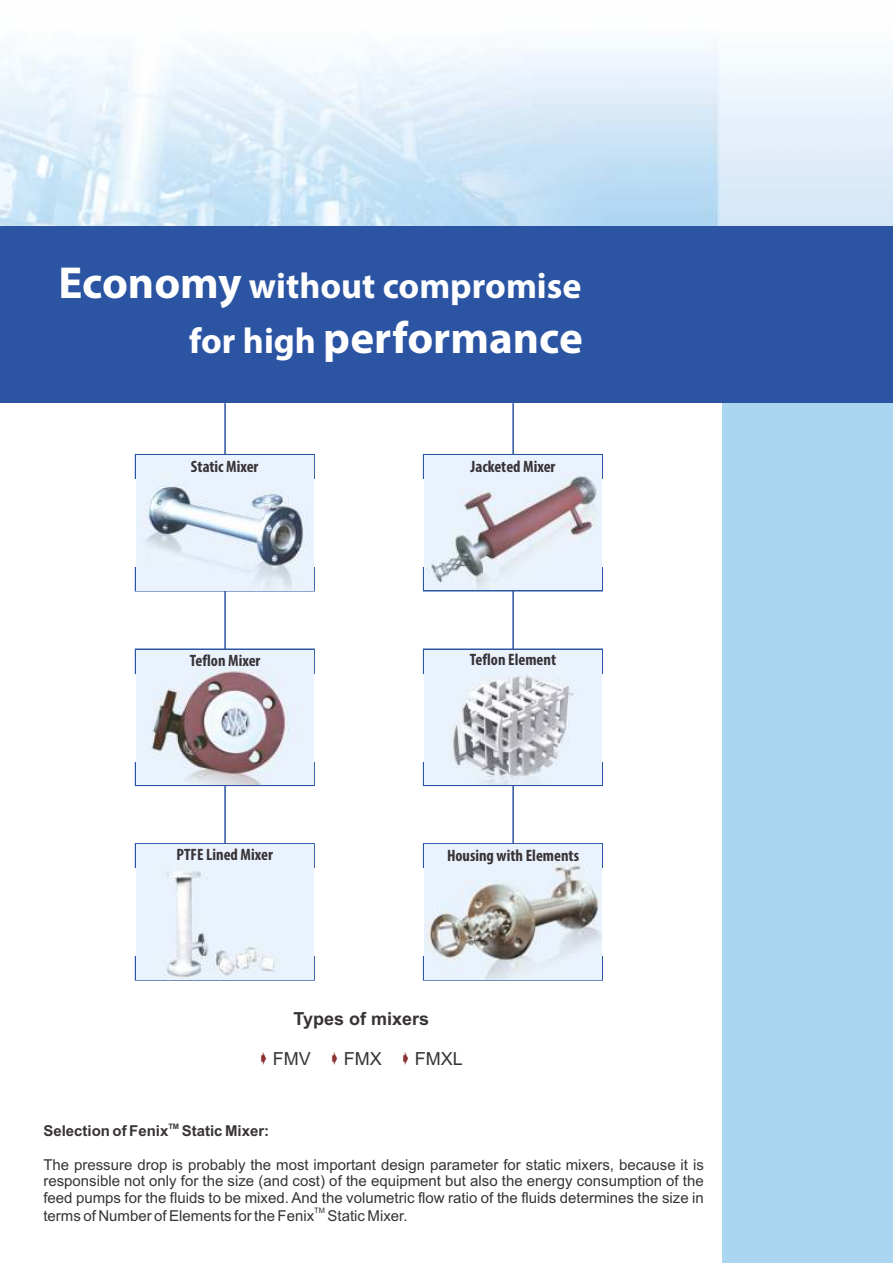
<style>
.page{position:relative;width:893px;height:1263px;background:#fff}
.page>*{position:absolute;margin:0;border:0;box-sizing:border-box;transform-origin:0 0}
.t1{font:700 45px "Myriad Pro";color:#fff}
.t2{font:700 36px "Myriad Pro";color:#fff}
.t3{font:700 18px "Arial";color:#383336}
.t4{font:18px "Arial";color:#383336}
.t5{font:700 condensed 16.5px "Myriad Pro";color:#383336}
.t6{font:15px/16.8px "Arial";color:#383336;text-align:justify}
.t7{font:700 15px "Arial";color:#383336}
.t8{font:700 7.5px "Arial";color:#383336}
.t9{font:7.5px "Arial";color:#383336}
.s1{font-size:45px}
.s2{font-size:36px}
</style>
<div class="page">
<img style="left:0;top:44px;width:893px;height:182px">
<div style="left:0;top:226px;width:893px;height:177px;background:#2b54a3"></div>
<div style="left:723px;top:403px;width:170px;height:860px;background:#abd6f2"></div>
<hr style="left:224px;top:403px;width:2px;height:455px;background:#2b54a3">
<svg style="left:134px;top:453px;width:181px;height:139px"></svg>
<div style="left:121px;top:479px;width:207px;height:88px;background:#fff"></div>
<svg style="left:134px;top:648px;width:181px;height:139px"></svg>
<div style="left:121px;top:674px;width:207px;height:87px;background:#fff"></div>
<hr style="left:512px;top:403px;width:2px;height:455px;background:#2b54a3">
<svg style="left:422px;top:453px;width:181px;height:139px"></svg>
<div style="left:409px;top:479px;width:207px;height:88px;background:#fff"></div>
<svg style="left:422px;top:648px;width:181px;height:139px"></svg>
<div style="left:409px;top:674px;width:207px;height:87px;background:#fff"></div>
<svg style="left:422px;top:842px;width:181px;height:139px"></svg>
<div style="left:409px;top:868px;width:207px;height:88px;background:#fff"></div>
<svg style="left:134px;top:842px;width:181px;height:139px"></svg>
<div style="left:121px;top:868px;width:207px;height:88px;background:#fff"></div>
<img style="left:137px;top:456px;width:176px;height:134px">
<img style="left:137px;top:650px;width:176px;height:134px">
<img style="left:424px;top:845px;width:177px;height:134px">
<img style="left:424px;top:650px;width:177px;height:134px">
<img style="left:425px;top:456px;width:176px;height:134px">
<img style="left:136px;top:845px;width:177px;height:134px">
<h2 class="t2" style="left:58px;top:271px;width:525px"><span class="s1">Economy</span> without compromise</h2>
<h1 class="t1" style="left:189px;top:320px;width:395px"><span class="s2">for high</span> performance</h1>
<p class="t5" style="left:191px;top:459px;width:69px">Static Mixer</p>
<p class="t5" style="left:471px;top:459px;width:86px">Jacketed Mixer</p>
<p class="t5" style="left:190px;top:653px;width:72px">Teflon Mixer</p>
<p class="t5" style="left:470px;top:653px;width:88px">Teflon Element</p>
<p class="t5" style="left:177px;top:848px;width:98px">PTFE Lined Mixer</p>
<p class="t5" style="left:447px;top:848px;width:134px">Housing with Elements</p>
<p class="t3" style="left:293px;top:1011px;width:137px">Types of mixers</p>
<p class="t4" style="left:273px;top:1052px;width:39px">FMV</p>
<p class="t4" style="left:344px;top:1052px;width:39px">FMX</p>
<p class="t4" style="left:415px;top:1052px;width:50px">FMXL</p>
<p class="t8" style="left:168px;top:1123px;width:12px">TM</p>
<p class="t7" style="left:43px;top:1125px;width:227px">Selection of Fenix Static Mixer:</p>
<p class="t6" style="left:43px;top:1157px;width:662px">The pressure drop is probably the most important design parameter for static mixers, because it is responsible not only for the size (and cost) of the equipment but also the energy consumption of the feed pumps for the fluids to be mixed. And the volumetric flow ratio of the fluids determines the size in</p>
<p class="t9" style="left:314px;top:1208px;width:12px">TM</p>
<p class="t6" style="left:43px;top:1208px;width:366px">terms of Number of Elements for the Fenix Static Mixer.</p>
</div>
